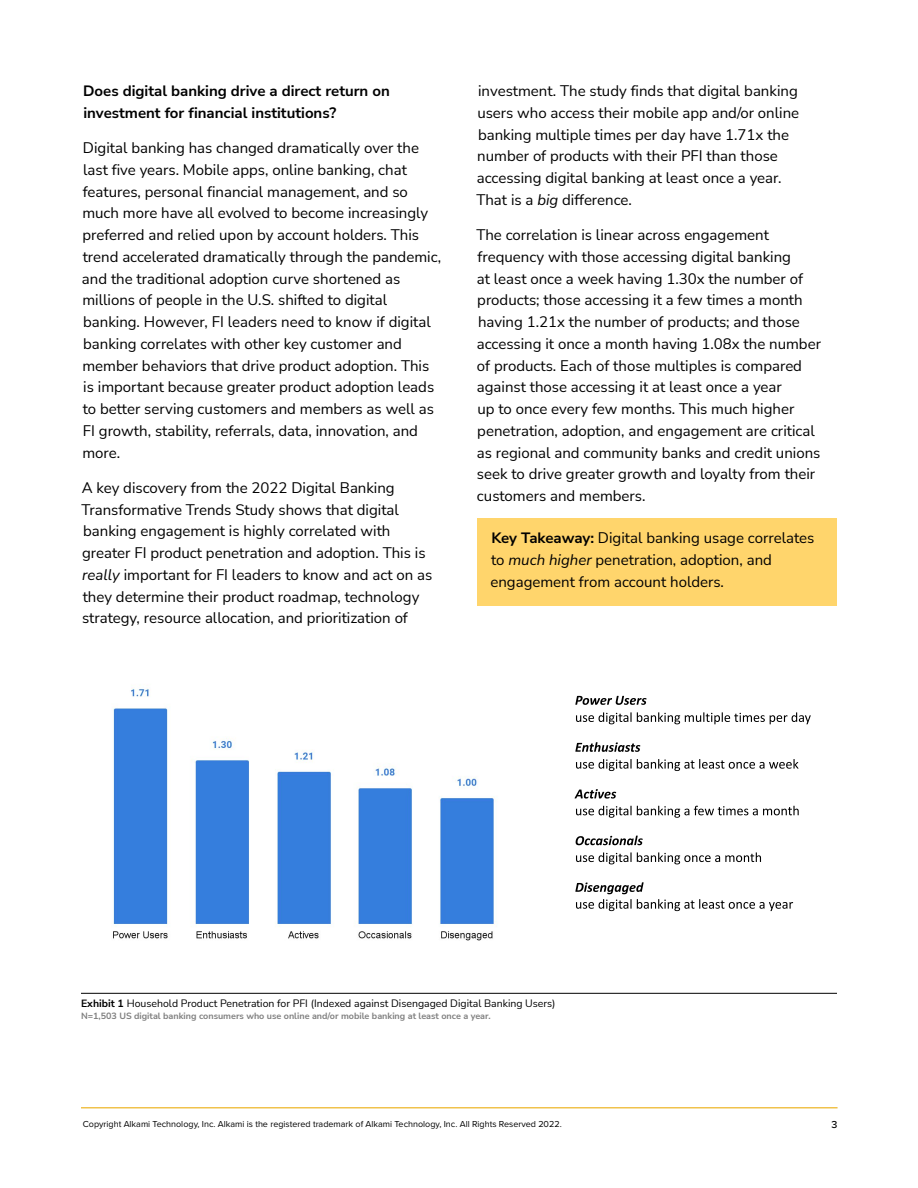
<style>
.page{position:relative;width:918px;height:1188px;background:#fff}
.page>*{position:absolute;margin:0;border:0;box-sizing:border-box;transform-origin:0 0}
.t1{font:15px/21.8px "Nunito Sans";color:#000}
.t2{font:700 15px/21.8px "Nunito Sans";color:#000}
.t3{font:10.5px "Nunito Sans";color:#000}
.t4{font:500 10.5px "Proxima Nova";color:#000}
.t5{font:9px "Proxima Nova";color:#000}
.t6{font:700 9px "Nunito Sans";color:#808080}
.s1{font-style:italic}
.s2{font-weight:700}
</style>
<div class="page">
<hr style="left:81px;top:1107px;width:757px;height:1px;background:#f0c24c">
<div style="left:477px;top:518px;width:360px;height:88px;background:#ffd56c"></div>
<hr style="left:81px;top:993px;width:756px;height:1px;background:#000">
<img style="left:113px;top:688px;width:384px;height:253px">
<svg style="left:575px;top:696px;width:72px;height:9px"></svg>
<svg style="left:576px;top:712px;width:235px;height:12px"></svg>
<svg style="left:575px;top:742px;width:65px;height:10px"></svg>
<svg style="left:576px;top:759px;width:223px;height:12px"></svg>
<svg style="left:575px;top:789px;width:41px;height:10px"></svg>
<svg style="left:576px;top:806px;width:223px;height:12px"></svg>
<svg style="left:576px;top:836px;width:67px;height:9px"></svg>
<svg style="left:576px;top:852px;width:185px;height:12px"></svg>
<svg style="left:575px;top:882px;width:218px;height:29px"></svg>
<p class="t2" style="left:83px;top:79px;width:308px">Does digital banking drive a direct return on investment for financial institutions?</p>
<p class="t1" style="left:82px;top:136px;width:361px">Digital banking has changed dramatically over the last five years. Mobile apps, online banking, chat features, personal financial management, and so much more have all evolved to become increasingly preferred and relied upon by account holders. This trend accelerated dramatically through the pandemic, and the traditional adoption curve shortened as millions of people in the U.S. shifted to digital banking. However, FI leaders need to know if digital banking correlates with other key customer and member behaviors that drive product adoption. This is important because greater product adoption leads to better serving customers and members as well as FI growth, stability, referrals, data, innovation, and more.</p>
<p class="t1" style="left:82px;top:476px;width:352px">A key discovery from the 2022 Digital Banking Transformative Trends Study shows that digital banking engagement is highly correlated with greater FI product penetration and adoption. This is <span class="s1">really</span> important for FI leaders to know and act on as they determine their product roadmap, technology strategy, resource allocation, and prioritization of</p>
<p class="t1" style="left:476px;top:79px;width:324px">investment. The study finds that digital banking users who access their mobile app and/or online banking multiple times per day have 1.71x the number of products with their PFI than those accessing digital banking at least once a year.<br>That is a <span class="s1">big</span> difference.</p>
<p class="t1" style="left:476px;top:223px;width:346px">The correlation is linear across engagement frequency with those accessing digital banking<br>at least once a week having 1.30x the number of products; those accessing it a few times a month having 1.21x the number of products; and those accessing it once a month having 1.08x the number of products. Each of those multiples is compared against those accessing it at least once a year<br>up to once every few months. This much higher penetration, adoption, and engagement are critical as regional and community banks and credit unions seek to drive greater growth and loyalty from their customers and members.</p>
<p class="t1" style="left:490px;top:526px;width:325px"><span class="s2">Key Takeaway:</span> Digital banking usage correlates to <span class="s1">much higher</span> penetration, adoption, and engagement from account holders.</p>
<p class="t3" style="left:81px;top:996px;width:476px"><span class="s2">Exhibit 1</span> Household Product Penetration for PFI (Indexed against Disengaged Digital Banking Users)</p>
<p class="t6" style="left:81px;top:1010px;width:411px">N=1,503 US digital banking consumers who use online and/or mobile banking at least once a year.</p>
<p class="t5" style="left:83px;top:1117px;width:480px">Copyright Alkami Technology, Inc. Alkami is the registered trademark of Alkami Technology, Inc. All Rights Reserved 2022.</p>
<p class="t4" style="left:832px;top:1117px;width:7px">3</p>
</div>
